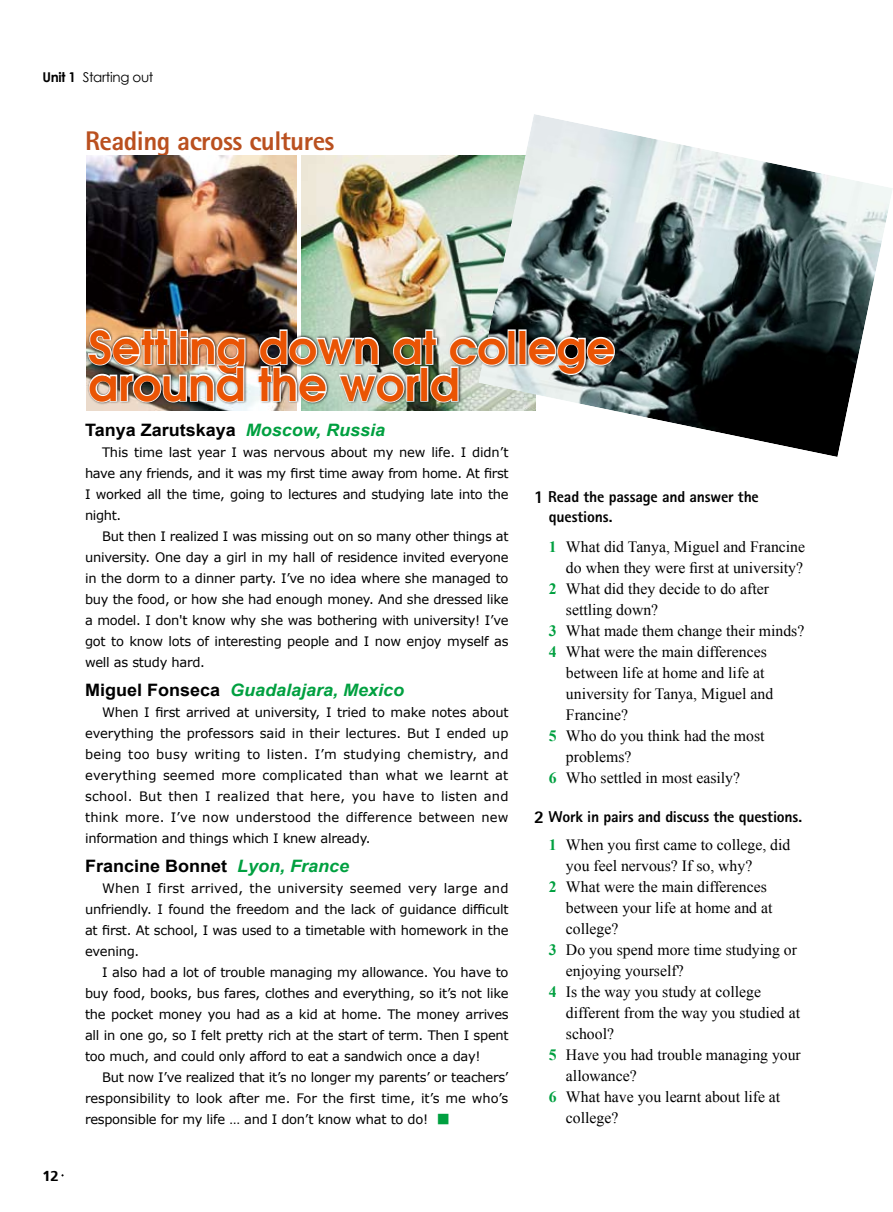
<style>
.page{position:relative;width:893px;height:1212px;background:#fff}
.page>*{position:absolute;margin:0;border:0;box-sizing:border-box;transform-origin:0 0}
.t1{font:600 45px/36.9px "Avant Garde";color:#ea5404}
.t2{font:800 27px "Rotis Sans Serif";letter-spacing:-.02em;color:#ba501f}
.t3{font:700 17.1px "Arial";color:#000;scale:1.05 1}
.t4{font:italic 700 17.1px "Arial";color:#00a040;scale:1.05 1}
.t5{font:15.75px "Times New Roman";color:#000}
.t6{font:800 15.75px/19.8px "Rotis Sans Serif";letter-spacing:-.01em;color:#000}
.t7{font:13.5px "Century Gothic";letter-spacing:-.025em;color:#000}
.t8{font:13.5px "Charcoal CY";color:#000}
.t9{font:13.05px/21px "Verdana";letter-spacing:-.02em;color:#000;text-align:justify}
.s1{font-weight:700}
.s2{font-style:italic;color:#00a040}
.s3{font-style:normal;color:#000}
.s4{font-family:"Koz Min Pro";color:#00a040}
.s5{font-size:18px}
.s6{font-weight:700;color:#00a040}
</style>
<div class="page">
<img style="left:86px;top:155px;width:211px;height:255px">
<img style="left:301px;top:155px;width:177px;height:255px">
<img style="left:478px;top:114px;width:415px;height:343px">
<div style="left:86px;top:326px;width:533px;height:52px;background:#000;opacity:.75"></div>
<div style="left:86px;top:363px;width:376px;height:43px;background:#000;opacity:.75"></div>
<img style="left:87px;top:328px;width:160px;height:76px">
<img style="left:257px;top:328px;width:359px;height:80px">
<p class="t7" style="left:43px;top:68px;width:112px"><span class="s1">Unit 1</span> Starting out</p>
<h2 class="t2" style="left:85px;top:124px;width:251px">Reading across cultures</h2>
<h1 class="t1" style="left:89px;top:328px;width:528px">Settling down at college around the world</h1>
<p class="t8" style="left:42px;top:1167px;width:17px">12</p>
<h3 class="t3" style="left:85px;top:420px;width:287px">Tanya Zarutskaya <span class="s2">Moscow, Russia</span></h3>
<p class="t9" style="left:85px;top:441px;width:425px;text-indent:17px">This time last year I was nervous about my new life. I didn’t have any friends, and it was my first time away from home. At first I worked all the time, going to lectures and studying late into the night.</p>
<p class="t9" style="left:85px;top:525px;width:425px;text-indent:17px">But then I realized I was missing out on so many other things at university. One day a girl in my hall of residence invited everyone in the dorm to a dinner party. I’ve no idea where she managed to buy the food, or how she had enough money. And she dressed like a model. I don't know why she was bothering with university! I’ve got to know lots of interesting people and I now enjoy myself as well as study hard.</p>
<h3 class="t4" style="left:85px;top:680px;width:305px"><span class="s3">Miguel Fonseca</span> Guadalajara, Mexico</h3>
<p class="t9" style="left:85px;top:701px;width:425px;text-indent:17px">When I first arrived at university, I tried to make notes about everything the professors said in their lectures. But I ended up being too busy writing to listen. I’m studying chemistry, and everything seemed more complicated than what we learnt at school. But then I realized that here, you have to listen and think more. I’ve now understood the difference between new information and things which I knew already.</p>
<h3 class="t3" style="left:85px;top:856px;width:253px">Francine Bonnet <span class="s2">Lyon, France</span></h3>
<p class="t9" style="left:85px;top:877px;width:425px;text-indent:17px">When I first arrived, the university seemed very large and unfriendly. I found the freedom and the lack of guidance difficult at first. At school, I was used to a timetable with homework in the evening.</p>
<p class="t9" style="left:85px;top:961px;width:425px;text-indent:17px">I also had a lot of trouble managing my allowance. You have to buy food, books, bus fares, clothes and everything, so it’s not like the pocket money you had as a kid at home. The money arrives all in one go, so I felt pretty rich at the start of term. Then I spent too much, and could only afford to eat a sandwich once a day!</p>
<p class="t9" style="left:85px;top:1066px;width:425px;text-indent:17px">But now I’ve realized that it’s no longer my parents’ or teachers’ responsibility to look after me. For the first time, it’s me who’s responsible for my life … and I don’t know what to do! <span class="s4">■</span></p>
<p class="t6" style="left:549px;top:487px;width:211px;text-indent:-15px"><span class="s5">1</span> Read the passage and answer the questions.</p>
<p class="t5" style="left:549px;top:537px;width:258px"><span class="s6">1</span> What did Tanya, Miguel and Francine</p>
<p class="t5" style="left:566px;top:558px;width:239px">do when they were first at university?</p>
<p class="t5" style="left:549px;top:579px;width:221px"><span class="s6">2</span> What did they decide to do after</p>
<p class="t5" style="left:566px;top:600px;width:94px">settling down?</p>
<p class="t5" style="left:549px;top:621px;width:257px"><span class="s6">3</span> What made them change their minds?</p>
<p class="t5" style="left:549px;top:642px;width:219px"><span class="s6">4</span> What were the main differences</p>
<p class="t5" style="left:566px;top:663px;width:200px">between life at home and life at</p>
<p class="t5" style="left:566px;top:684px;width:209px">university for Tanya, Miguel and</p>
<p class="t5" style="left:566px;top:705px;width:64px">Francine?</p>
<p class="t5" style="left:549px;top:726px;width:217px"><span class="s6">5</span> Who do you think had the most</p>
<p class="t5" style="left:566px;top:747px;width:67px">problems?</p>
<p class="t5" style="left:549px;top:768px;width:193px"><span class="s6">6</span> Who settled in most easily?</p>
<p class="t6" style="left:534px;top:806px;width:270px"><span class="s5">2</span> Work in pairs and discuss the questions.</p>
<p class="t5" style="left:549px;top:836px;width:243px"><span class="s6">1</span> When you first came to college, did</p>
<p class="t5" style="left:566px;top:857px;width:188px">you feel nervous? If so, why?</p>
<p class="t5" style="left:549px;top:878px;width:219px"><span class="s6">2</span> What were the main differences</p>
<p class="t5" style="left:566px;top:899px;width:208px">between your life at home and at</p>
<p class="t5" style="left:566px;top:920px;width:54px">college?</p>
<p class="t5" style="left:549px;top:941px;width:249px"><span class="s6">3</span> Do you spend more time studying or</p>
<p class="t5" style="left:566px;top:962px;width:119px">enjoying yourself?</p>
<p class="t5" style="left:549px;top:983px;width:214px"><span class="s6">4</span> Is the way you study at college</p>
<p class="t5" style="left:566px;top:1004px;width:236px">different from the way you studied at</p>
<p class="t5" style="left:566px;top:1025px;width:50px">school?</p>
<p class="t5" style="left:549px;top:1046px;width:253px"><span class="s6">5</span> Have you had trouble managing your</p>
<p class="t5" style="left:566px;top:1067px;width:72px">allowance?</p>
<p class="t5" style="left:549px;top:1088px;width:233px"><span class="s6">6</span> What have you learnt about life at</p>
<p class="t5" style="left:566px;top:1109px;width:54px">college?</p>
</div>
